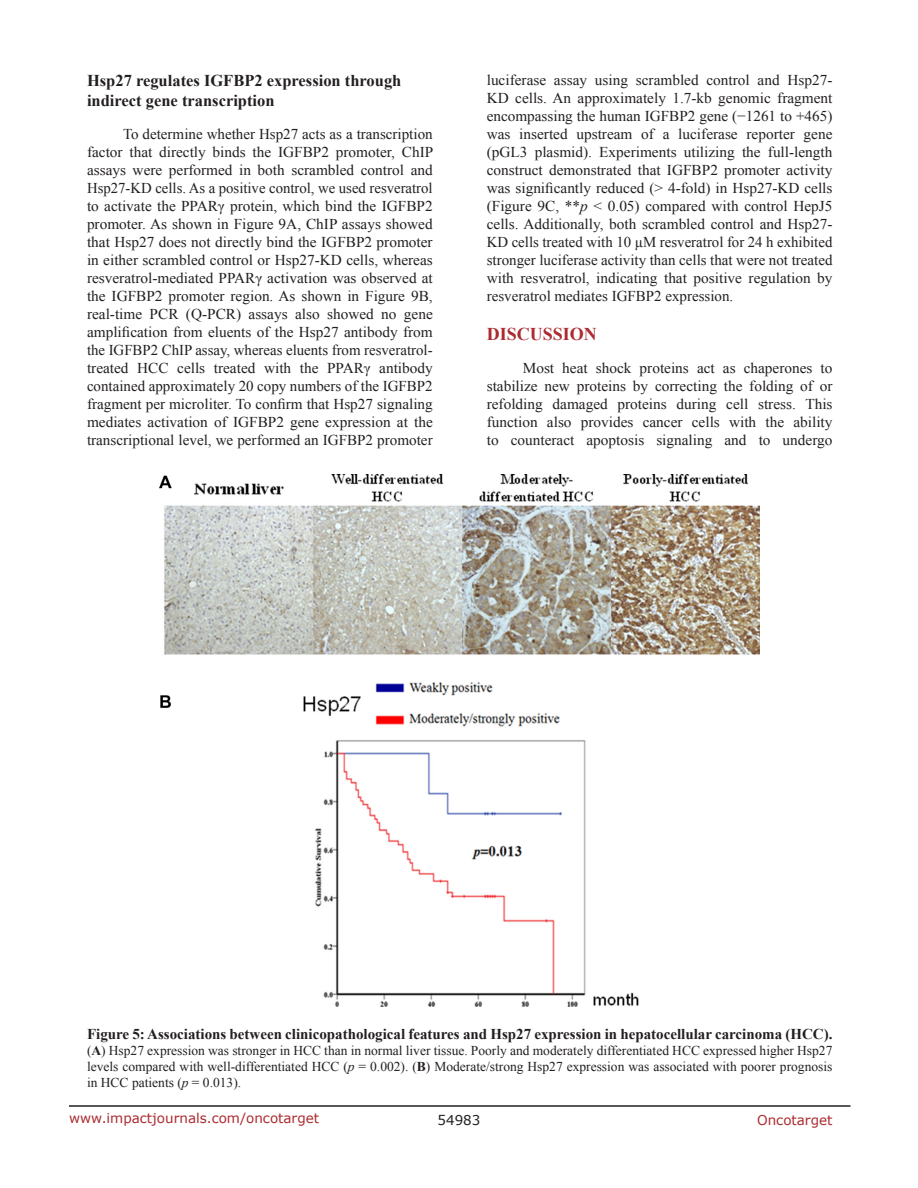
<style>
.page{position:relative;width:918px;height:1188px;background:#fff}
.page>*{position:absolute;margin:0;border:0;box-sizing:border-box;transform-origin:0 0}
.Heading{font:700 18px "Times New Roman";color:#ac2b31}
.SubHeading_middle{font:700 16.5px/19.8px "Times New Roman";color:#231f20}
.BodyText{font:15px/18px "Times New Roman";color:#231f20;text-align:justify}
.FigureText{font:700 15px "Times New Roman";color:#231f20}
.FigureText-2{font:13.5px/16.2px "Times New Roman";color:#231f20;text-align:justify}
.t1{font:13.5px "Verdana";color:#ac2b31}
.t2{font:13.5px "Verdana";color:#231f20}
.s1{font-style:italic}
.s2{font-weight:700}
</style>
<div class="page">
<hr style="left:69px;top:1105px;width:781px;height:2px;background:#231f20">
<img style="left:160px;top:474px;width:600px;height:533px">
<p class="SubHeading_middle" style="left:87px;top:70px;width:316px">Hsp27 regulates IGFBP2 expression through indirect gene transcription</p>
<p class="BodyText" style="left:87px;top:125px;width:348px;text-indent:36px">To determine whether Hsp27 acts as a transcription factor that directly binds the IGFBP2 promoter, ChIP assays were performed in both scrambled control and Hsp27-KD cells. As a positive control, we used resveratrol to activate the PPARγ protein, which bind the IGFBP2 promoter. As shown in Figure 9A, ChIP assays showed that Hsp27 does not directly bind the IGFBP2 promoter in either scrambled control or Hsp27-KD cells, whereas resveratrol-mediated PPARγ activation was observed at the IGFBP2 promoter region. As shown in Figure 9B, real-time PCR (Q-PCR) assays also showed no gene amplification from eluents of the Hsp27 antibody from the IGFBP2 ChIP assay, whereas eluents from resveratrol&shy;treated HCC cells treated with the PPARγ antibody contained approximately 20 copy numbers of the IGFBP2 fragment per microliter. To confirm that Hsp27 signaling mediates activation of IGFBP2 gene expression at the transcriptional level, we performed an IGFBP2 promoter</p>
<p class="BodyText" style="left:487px;top:71px;width:347px">luciferase assay using scrambled control and Hsp27- KD cells. An approximately 1.7-kb genomic fragment encompassing the human IGFBP2 gene (−1261 to +465) was inserted upstream of a luciferase reporter gene (pGL3 plasmid). Experiments utilizing the full-length construct demonstrated that IGFBP2 promoter activity was significantly reduced (&gt; 4-fold) in Hsp27-KD cells (Figure 9C, **<span class="s1">p</span> &lt; 0.05) compared with control HepJ5 cells. Additionally, both scrambled control and Hsp27- KD cells treated with 10 µM resveratrol for 24 h exhibited stronger luciferase activity than cells that were not treated with resveratrol, indicating that positive regulation by resveratrol mediates IGFBP2 expression.</p>
<p class="Heading" style="left:487px;top:321px;width:112px">DISCUSSION</p>
<p class="BodyText" style="left:487px;top:358px;width:347px;text-indent:36px">Most heat shock proteins act as chaperones to stabilize new proteins by correcting the folding of or refolding damaged proteins during cell stress. This function also provides cancer cells with the ability to counteract apoptosis signaling and to undergo</p>
<p class="FigureText" style="left:87px;top:1023px;width:747px">Figure 5: Associations between clinicopathological features and Hsp27 expression in hepatocellular carcinoma (HCC).</p>
<p class="FigureText-2" style="left:87px;top:1042px;width:747px">(<span class="s2">A</span>) Hsp27 expression was stronger in HCC than in normal liver tissue. Poorly and moderately differentiated HCC expressed higher Hsp27 levels compared with well-differentiated HCC (<span class="s1">p</span> = 0.002). (<span class="s2">B</span>) Moderate/strong Hsp27 expression was associated with poorer prognosis in HCC patients (<span class="s1">p</span> = 0.013).</p>
<p class="t1" style="left:69px;top:1109px;width:252px">www.impactjournals.com/oncotarget</p>
<p class="t2" style="left:438px;top:1111px;width:44px">54983</p>
<p class="t1" style="left:757px;top:1111px;width:77px">Oncotarget</p>
</div>
